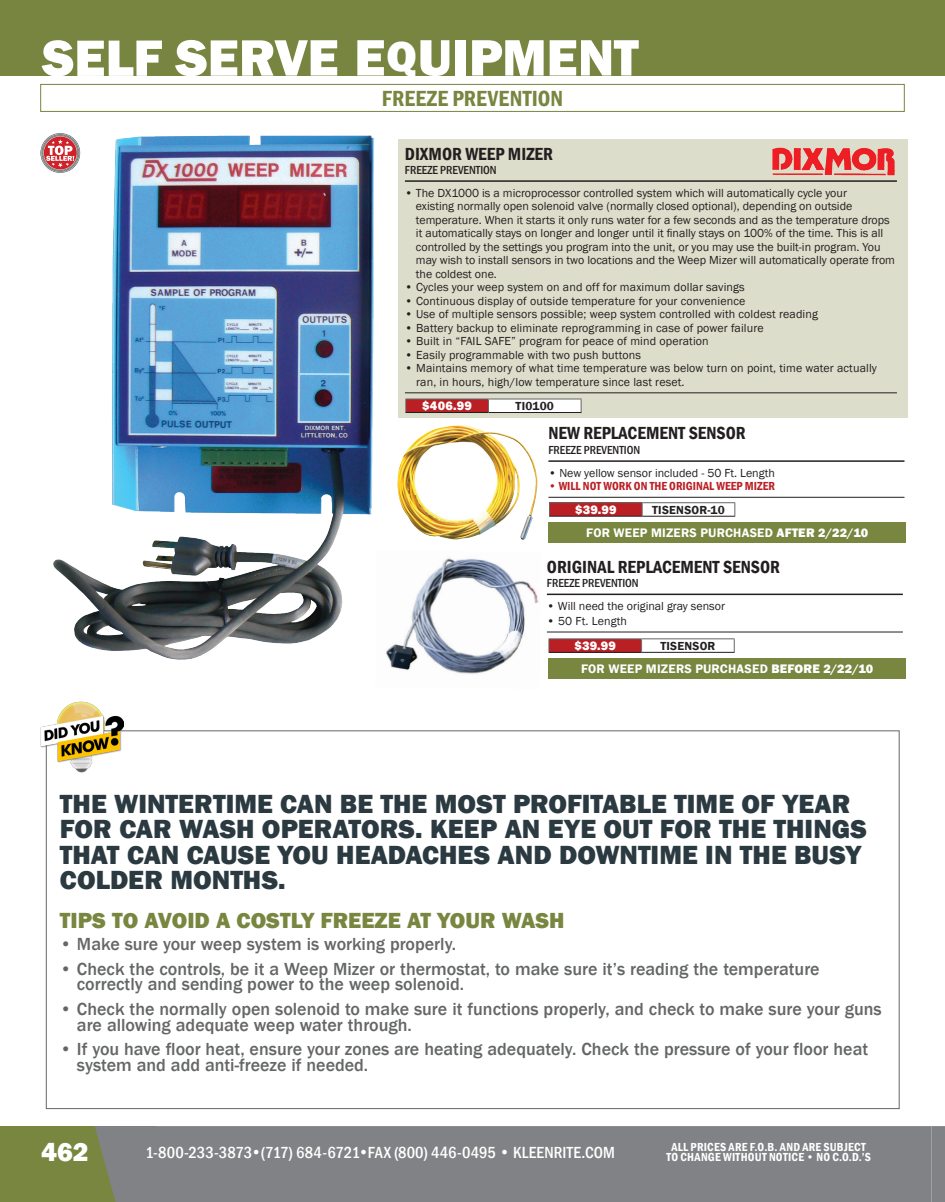
<style>
.page{position:relative;width:945px;height:1202px;background:#fff}
.page>*{position:absolute;margin:0;border:0;box-sizing:border-box;transform-origin:0 0}
.t1{font:800 52.95px "Franklin Gothic";letter-spacing:-.005em;color:#fff}
.t2{font:800 27px/25.5px "Franklin Gothic";color:#2b3a41}
.t3{font:800 27px "Franklin Gothic";color:#fff}
.t4{font:800 22.5px "Franklin Gothic";color:#788640}
.t5{font:600 condensed 22.5px "Franklin Gothic";letter-spacing:.015em;color:#788640}
.t6{font:500 18px/15.8px "Franklin Gothic";color:#646667}
.t7{font:600 condensed 18px "Franklin Gothic";color:#231f20}
.t8{font:500 condensed 16.5px "Franklin Gothic";letter-spacing:.005em;color:#fff}
.t9{font:600 12.75px "Franklin Gothic";letter-spacing:.015em;color:#fff}
.t10{font:800 12.75px "Franklin Gothic";letter-spacing:.015em;color:#fff}
.t11{font:12px/13.5px "Franklin Gothic";color:#231f20}
.t12{font:600 condensed 12px "Franklin Gothic";letter-spacing:.02em;color:#fff}
.t13{font:500 condensed 12px "Franklin Gothic";color:#231f20}
.t14{font:600 condensed 12px "Franklin Gothic";color:#ba1f24}
.t15{font:600 12px "Franklin Gothic";letter-spacing:.02em;color:#231f20}
.s1{font-size:43.95px}
.s2{font-weight:800}
</style>
<div class="page">
<div style="left:398px;top:139px;width:510px;height:279px;background:#ddddcb"></div>
<img style="left:53px;top:135px;width:322px;height:525px">
<img style="left:772px;top:147px;width:123px;height:29px">
<hr style="left:405px;top:180px;width:492px;height:2px;background:#231f20">
<hr style="left:405px;top:392px;width:492px;height:1px;background:#231f20">
<div style="left:406px;top:399px;width:82px;height:13px;background:#ba1f24"></div>
<div style="left:488px;top:399px;width:93px;height:13px;background:#fff"></div>
<hr style="left:405px;top:412px;width:83px;height:1px;background:#231f20">
<hr style="left:488px;top:412px;width:93px;height:1px;background:#231f20">
<hr style="left:405px;top:398px;width:83px;height:1px;background:#646667">
<svg style="left:405px;top:399px;width:1px;height:13px"></svg>
<hr style="left:488px;top:398px;width:93px;height:1px;background:#646667">
<svg style="left:488px;top:399px;width:1px;height:13px"></svg>
<svg style="left:581px;top:399px;width:1px;height:13px"></svg>
<div style="left:40px;top:84px;width:864px;height:28px;border:1px solid #778541"></div>
<img style="left:397px;top:425px;width:141px;height:115px">
<hr style="left:548px;top:460px;width:356px;height:2px;background:#231f20">
<hr style="left:548px;top:497px;width:356px;height:1px;background:#231f20">
<div style="left:550px;top:503px;width:92px;height:13px;background:#ba1f24"></div>
<hr style="left:549px;top:516px;width:93px;height:1px;background:#231f20">
<hr style="left:642px;top:516px;width:93px;height:1px;background:#231f20">
<hr style="left:549px;top:502px;width:93px;height:1px;background:#646667">
<svg style="left:549px;top:503px;width:1px;height:13px"></svg>
<hr style="left:642px;top:502px;width:93px;height:1px;background:#646667">
<svg style="left:642px;top:503px;width:1px;height:13px"></svg>
<svg style="left:734px;top:503px;width:1px;height:13px"></svg>
<img style="left:386px;top:558px;width:153px;height:116px">
<hr style="left:547px;top:593px;width:356px;height:2px;background:#231f20">
<hr style="left:547px;top:631px;width:356px;height:1px;background:#231f20">
<div style="left:549px;top:639px;width:93px;height:13px;background:#ba1f24"></div>
<hr style="left:549px;top:652px;width:93px;height:1px;background:#231f20">
<hr style="left:642px;top:652px;width:93px;height:1px;background:#231f20">
<hr style="left:549px;top:638px;width:93px;height:1px;background:#646667">
<svg style="left:549px;top:639px;width:1px;height:13px"></svg>
<hr style="left:642px;top:638px;width:93px;height:1px;background:#646667">
<svg style="left:641px;top:639px;width:1px;height:13px"></svg>
<svg style="left:734px;top:639px;width:1px;height:13px"></svg>
<div style="left:548px;top:522px;width:358px;height:20px;background:#788640"></div>
<div style="left:548px;top:658px;width:358px;height:20px;background:#788640"></div>
<svg style="left:41px;top:133px;width:39px;height:40px"></svg>
<img style="left:40px;top:701px;width:84px;height:71px">
<svg style="left:0;top:1126px;width:894px;height:76px;background:#7f827c"></svg>
<div style="left:0;top:0;width:931px;height:75px;background:#778541"></div>
<svg style="left:931px;top:0;width:14px;height:75px"></svg>
<div style="left:894px;top:1126px;width:51px;height:76px;background:#808285"></div>
<h1 class="t1" style="left:42px;top:23px;width:598px">SELF SERVE E <span class="s1">Q</span>UIPMENT</h1>
<h3 class="t5" style="left:382px;top:83px;width:183px">FREEZE PREVENTION</h3>
<h3 class="t7" style="left:405px;top:142px;width:150px">DIXMOR WEEP MIZER</h3>
<p class="t13" style="left:405px;top:162px;width:93px">FREEZE PREVENTION</p>
<p class="t11" style="left:416px;top:186px;width:481px;text-indent:-11px">• The DX1000 is a microprocessor controlled system which will automatically cycle your<br>existing normally open solenoid valve (normally closed optional), depending on outside temperature. When it starts it only runs water for a few seconds and as the temperature drops it automatically stays on longer and longer until it finally stays on 100% of the time. This is all controlled by the settings you program into the unit, or you may use the built-in program. You may wish to install sensors in two locations and the Weep Mizer will automatically operate from the coldest one.</p>
<p class="t11" style="left:405px;top:281px;width:341px">• Cycles your weep system on and off for maximum dollar savings</p>
<p class="t11" style="left:405px;top:294px;width:342px">• Continuous display of outside temperature for your convenience</p>
<p class="t11" style="left:405px;top:308px;width:415px">• Use of multiple sensors possible; weep system controlled with coldest reading</p>
<p class="t11" style="left:405px;top:321px;width:360px">• Battery backup to eliminate reprogramming in case of power failure</p>
<p class="t11" style="left:405px;top:335px;width:305px">• Built in “FAIL SAFE” program for peace of mind operation</p>
<p class="t11" style="left:405px;top:348px;width:237px">• Easily programmable with two push buttons</p>
<p class="t11" style="left:416px;top:362px;width:462px;text-indent:-11px">• Maintains memory of what time temperature was below turn on point, time water actually ran, in hours, high/low temperature since last reset.</p>
<p class="t10" style="left:422px;top:398px;width:51px">$406.99</p>
<p class="t15" style="left:516px;top:398px;width:40px">TI0100</p>
<h3 class="t7" style="left:548px;top:420px;width:199px">NEW REPLACEMENT SENSOR</h3>
<p class="t13" style="left:548px;top:442px;width:93px">FREEZE PREVENTION</p>
<p class="t11" style="left:548px;top:466px;width:228px">• New yellow sensor included - 50 Ft. Length</p>
<p class="t14" style="left:548px;top:478px;width:228px">• WILL NOT WORK ON THE ORIGINAL WEEP MIZER</p>
<p class="t10" style="left:575px;top:501px;width:43px">$39.99</p>
<p class="t15" style="left:652px;top:502px;width:74px">TISENSOR-10</p>
<p class="t9" style="left:586px;top:524px;width:284px">FOR WEEP MIZERS PURCHASED <span class="s2">AFTER 2/22/10</span></p>
<h3 class="t7" style="left:547px;top:555px;width:235px">ORIGINAL REPLACEMENT SENSOR</h3>
<p class="t13" style="left:547px;top:575px;width:93px">FREEZE PREVENTION</p>
<p class="t11" style="left:547px;top:599px;width:180px">• Will need the original gray sensor</p>
<p class="t11" style="left:547px;top:614px;width:82px">• 50 Ft. Length</p>
<p class="t10" style="left:574px;top:637px;width:43px">$39.99</p>
<p class="t15" style="left:660px;top:638px;width:57px">TISENSOR</p>
<p class="t9" style="left:581px;top:661px;width:294px">FOR WEEP MIZERS PURCHASED <span class="s2">BEFORE 2/22/10</span></p>
<h2 class="t2" style="left:60px;top:791px;width:809px">THE WINTERTIME CAN BE THE MOST PROFITABLE TIME OF YEAR FOR CAR WASH OPERATORS. KEEP AN EYE OUT FOR THE THINGS THAT CAN CAUSE YOU HEADACHES AND DOWNTIME IN THE BUSY COLDER MONTHS.</h2>
<h3 class="t4" style="left:60px;top:906px;width:506px">TIPS TO AVOID A COSTLY FREEZE AT YOUR WASH</h3>
<h3 class="t6" style="left:60px;top:936px;width:398px">• Make sure your weep system is working properly.</h3>
<h3 class="t6" style="left:77px;top:961px;width:744px;text-indent:-17px">• Check the controls, be it a Weep Mizer or thermostat, to make sure it’s reading the temperature correctly and sending power to the weep solenoid.</h3>
<h3 class="t6" style="left:77px;top:1001px;width:806px;text-indent:-17px">• Check the normally open solenoid to make sure it functions properly, and check to make sure your guns are allowing adequate weep water through.</h3>
<h3 class="t6" style="left:77px;top:1041px;width:793px;text-indent:-17px">• If you have floor heat, ensure your zones are heating adequately. Check the pressure of your floor heat system and add anti-freeze if needed.</h3>
<h2 class="t3" style="left:41px;top:1134px;width:49px">462</h2>
<p class="t12" style="left:671px;top:1138px;width:196px">ALL PRICES ARE F.O.B. AND ARE SUBJECT</p>
<h3 class="t8" style="left:145px;top:1141px;width:471px">1-800-233-3873•(717) 684-6721•FAX (800) 446-0495 • KLEENRITE.COM</h3>
<p class="t12" style="left:666px;top:1149px;width:206px">TO CHANGE WITHOUT NOTICE • NO C.O.D.’S</p>
</div>
